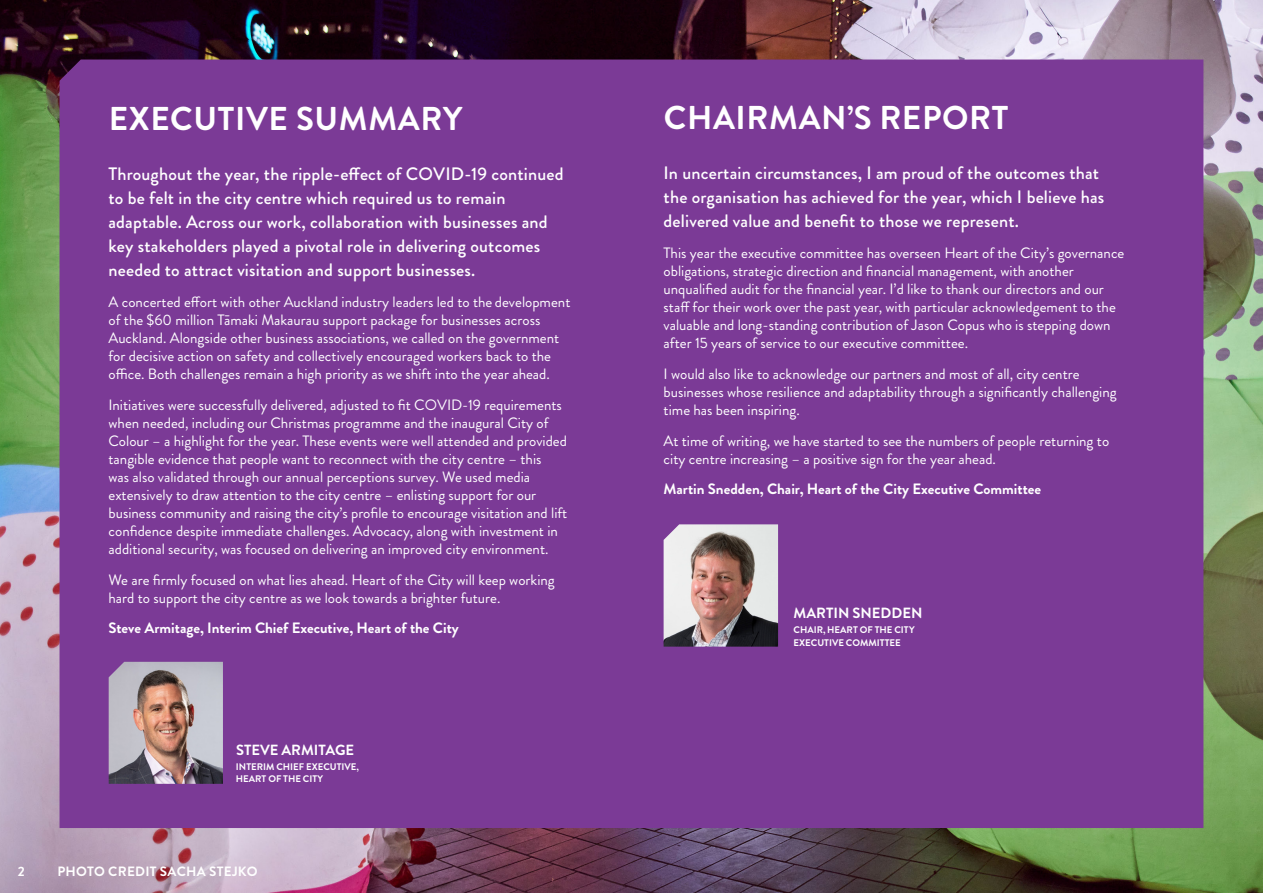
<style>
.page{position:relative;width:1263px;height:893px;background:#fff}
.page>*{position:absolute;margin:0;border:0;box-sizing:border-box;transform-origin:0 0}
.t1{font:700 33px "Brandon Grotesque";letter-spacing:.02em;color:#fff}
.white_body_copy{font:500 18px/24px "Brandon Grotesque";letter-spacing:.01em;color:#fff}
.white_body_copy-2{font:15px/18px "Brandon Grotesque";color:#fff}
.white_body_copy-3{font:700 15px "Brandon Grotesque";color:#fff}
.white_body_copy-4{font:700 14.7px "Brandon Grotesque";color:#fff}
.white_body_copy-5{font:700 13.5px "Brandon Grotesque";letter-spacing:.02em;color:#fff}
.white_body_copy-6{font:700 9.6px/12.3px "Brandon Grotesque";color:#fff}
</style>
<div class="page">
<img style="left:0;top:0;width:1263px;height:893px">
<div style="left:60px;top:60px;width:1143px;height:768px;background:#7b3a96"></div>
<img style="left:109px;top:662px;width:114px;height:122px">
<img style="left:664px;top:524px;width:114px;height:123px">
<p class="t1" style="left:109px;top:96px;width:355px">EXECUTIVE SUMMARY</p>
<p class="white_body_copy" style="left:109px;top:163px;width:457px">Throughout the year, the ripple-effect of COVID-19 continued to be felt in the city centre which required us to remain adaptable. Across our work, collaboration with businesses and key stakeholders played a pivotal role in delivering outcomes needed to attract visitation and support businesses.</p>
<p class="white_body_copy-2" style="left:109px;top:293px;width:463px">A concerted effort with other Auckland industry leaders led to the development of the $60 million Tāmaki Makaurau support package for businesses across Auckland. Alongside other business associations, we called on the government for decisive action on safety and collectively encouraged workers back to the office. Both challenges remain a high priority as we shift into the year ahead.</p>
<p class="white_body_copy-2" style="left:109px;top:396px;width:460px">Initiatives were successfully delivered, adjusted to fit COVID-19 requirements when needed, including our Christmas programme and the inaugural City of Colour – a highlight for the year. These events were well attended and provided tangible evidence that people want to reconnect with the city centre – this<br>was also validated through our annual perceptions survey. We used media extensively to draw attention to the city centre – enlisting support for our business community and raising the city’s profile to encourage visitation and lift confidence despite immediate challenges. Advocacy, along with investment in additional security, was focused on delivering an improved city environment.</p>
<p class="white_body_copy-2" style="left:109px;top:571px;width:448px">We are firmly focused on what lies ahead. Heart of the City will keep working hard to support the city centre as we look towards a brighter future.</p>
<p class="white_body_copy-3" style="left:109px;top:618px;width:352px">Steve Armitage, Interim Chief Executive, Heart of the City</p>
<p class="white_body_copy-4" style="left:236px;top:740px;width:120px">STEVE ARMITAGE</p>
<p class="white_body_copy-6" style="left:236px;top:761px;width:124px">INTERIM CHIEF EXECUTIVE,<br>HEART OF THE CITY</p>
<p class="white_body_copy-5" style="left:18px;top:862px;width:8px">2</p>
<p class="white_body_copy-5" style="left:57px;top:862px;width:202px">PHOTO CREDIT SACHA STEJKO</p>
<p class="t1" style="left:664px;top:95px;width:346px">CHAIRMAN’S REPORT</p>
<p class="white_body_copy" style="left:664px;top:161px;width:442px">In uncertain circumstances, I am proud of the outcomes that the organisation has achieved for the year, which I believe has delivered value and benefit to those we represent.</p>
<p class="white_body_copy-2" style="left:664px;top:244px;width:462px">This year the executive committee has overseen Heart of the City’s governance obligations, strategic direction and financial management, with another unqualified audit for the financial year. I’d like to thank our directors and our staff for their work over the past year, with particular acknowledgement to the valuable and long-standing contribution of Jason Copus who is stepping down after 15 years of service to our executive committee.</p>
<p class="white_body_copy-2" style="left:664px;top:365px;width:455px">I would also like to acknowledge our partners and most of all, city centre businesses whose resilience and adaptability through a significantly challenging time has been inspiring.</p>
<p class="white_body_copy-2" style="left:664px;top:432px;width:447px">At time of writing, we have started to see the numbers of people returning to city centre increasing – a positive sign for the year ahead.</p>
<p class="white_body_copy-3" style="left:664px;top:479px;width:379px">Martin Snedden, Chair, Heart of the City Executive Committee</p>
<p class="white_body_copy-4" style="left:793px;top:603px;width:130px">MARTIN SNEDDEN</p>
<p class="white_body_copy-6" style="left:793px;top:623px;width:123px;line-height:12.9px">CHAIR, HEART OF THE CITY<br>EXECUTIVE COMMITTEE</p>
</div>
